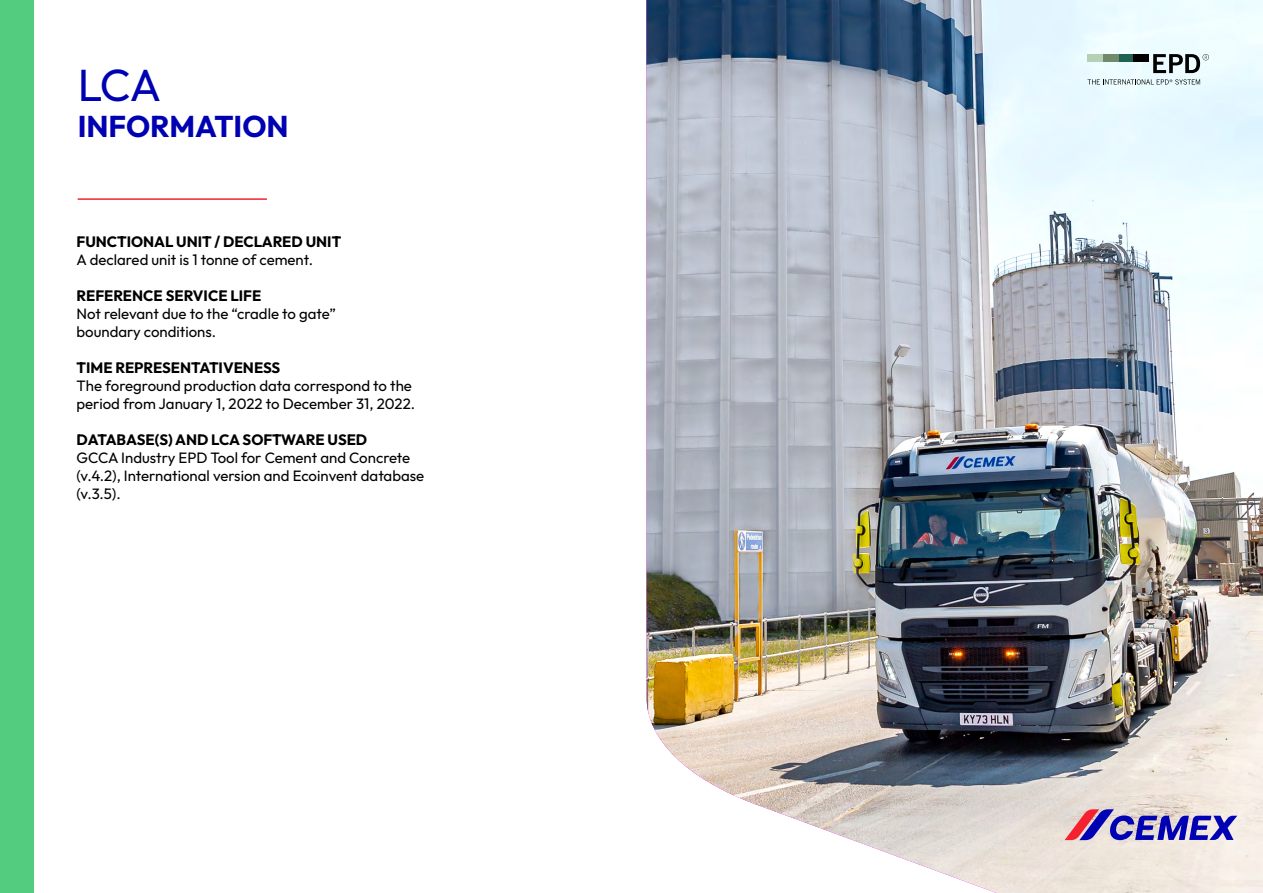
<style>
.page{position:relative;width:1263px;height:893px;background:#fff}
.page>*{position:absolute;margin:0;border:0;box-sizing:border-box;transform-origin:0 0}
.t1{font:45px "Outfit";color:#0000b3}
.t2{font:700 30px "Outfit";color:#0000b3}
.t3{font:15px/18px "Outfit";color:#000}
.t4{font:700 15px "Outfit";color:#000}
</style>
<div class="page">
<div style="left:0;top:0;width:33px;height:893px;background:#53cc80"></div>
<hr style="left:78px;top:198px;width:189px;height:2px;background:#f22331">
<img style="left:646px;top:0;width:617px;height:893px">
<svg style="left:1087px;top:79px;width:113px;height:6px"></svg>
<div style="left:1118px;top:54px;width:16px;height:8px;background:#1f6152"></div>
<div style="left:1103px;top:54px;width:15px;height:8px;background:#708a6b"></div>
<div style="left:1087px;top:54px;width:16px;height:8px;background:#b5d1b5"></div>
<div style="left:1134px;top:54px;width:15px;height:8px;background:#000"></div>
<svg style="left:1153px;top:54px;width:56px;height:19px"></svg>
<svg style="left:1064px;top:809px;width:173px;height:31px;background:#927ebe"></svg>
<h1 class="t1" style="left:78px;top:59px;width:85px">LCA</h1>
<h2 class="t2" style="left:78px;top:109px;width:212px">INFORMATION</h2>
<p class="t4" style="left:77px;top:233px;width:266px">FUNCTIONAL UNIT / DECLARED UNIT</p>
<p class="t3" style="left:77px;top:251px;width:238px">A declared unit is 1 tonne of cement.</p>
<p class="t4" style="left:77px;top:287px;width:186px">REFERENCE SERVICE LIFE</p>
<p class="t3" style="left:77px;top:305px;width:261px">Not relevant due to the “cradle to gate” boundary conditions.</p>
<p class="t4" style="left:77px;top:359px;width:205px">TIME REPRESENTATIVENESS</p>
<p class="t3" style="left:77px;top:377px;width:340px">The foreground production data correspond to the period from January 1, 2022 to December 31, 2022.</p>
<p class="t4" style="left:77px;top:431px;width:292px">DATABASE(S) AND LCA SOFTWARE USED</p>
<p class="t3" style="left:77px;top:449px;width:349px">GCCA Industry EPD Tool for Cement and Concrete (v.4.2), International version and Ecoinvent database (v.3.5).</p>
</div>
